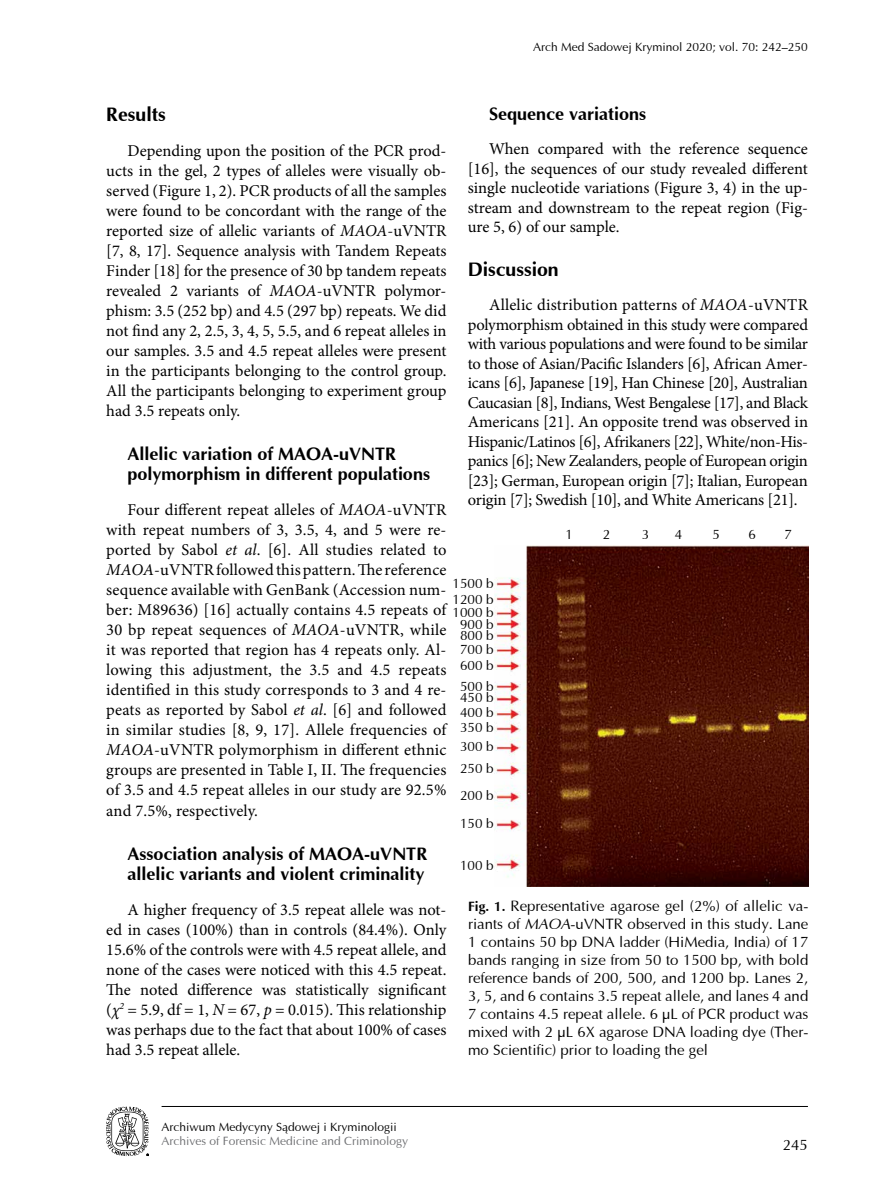
<style>
.page{position:relative;width:893px;height:1191px;background:#fff}
.page>*{position:absolute;margin:0;border:0;box-sizing:border-box;transform-origin:0 0}
.t1{font:700 19.5px "Ottawa";color:#000}
.t2{font:700 18px/20px "Ottawa";color:#000}
.t3{font:16.5px/20px "Minion Pro";color:#000;text-align:justify}
.t4{font:15px/18px "Ottawa";color:#000;text-align:justify}
.t5{font:13.5px/11.7px "Ottawa";color:#000}
.t6{font:12px "Ottawa";color:#000}
.t7{font:12px "Ottawa";color:#6d6e71}
.s1{font-style:italic}
.s2{font-weight:700;font-size:13.5px}
</style>
<div class="page">
<hr style="left:162px;top:1106px;width:646px;height:1px;background:#000">
<svg style="left:106px;top:1106px;width:43px;height:50px"></svg>
<img style="left:495px;top:545px;width:313px;height:341px">
<p class="t6" style="left:533px;top:40px;width:276px">Arch Med Sadowej Kryminol 2020; vol. 70: 242–250</p>
<p class="t1" style="left:106px;top:102px;width:61px">Results</p>
<p class="t3" style="left:106px;top:141px;width:342px;text-indent:21px">Depending upon the position of the PCR prod&shy;ucts in the gel, 2 types of alleles were visually ob&shy;served (Figure 1, 2). PCR products of all the samples were found to be concordant with the range of the reported size of allelic variants of <span class="s1">MAOA</span>-uVNTR [7, 8, 17]. Sequence analysis with Tandem Repeats Finder [18] for the presence of 30 bp tandem repeats revealed 2 variants of <span class="s1">MAOA</span>-uVNTR polymor&shy;phism: 3.5 (252 bp) and 4.5 (297 bp) repeats. We did not find any 2, 2.5, 3, 4, 5, 5.5, and 6 repeat alleles in our samples. 3.5 and 4.5 repeat alleles were present in the participants belonging to the control group.<br>All the participants belonging to experiment group had 3.5 repeats only.</p>
<p class="t2" style="left:128px;top:444px;width:304px">Allelic variation of MAOA-uVNTR polymorphism in different populations</p>
<p class="t3" style="left:106px;top:500px;width:342px;text-indent:21px">Four different repeat alleles of <span class="s1">MAOA</span>-uVNTR with repeat numbers of 3, 3.5, 4, and 5 were re&shy;ported by Sabol <span class="s1">et al</span>. [6]. All studies related to <span class="s1">MAOA</span>-uVNTR followed this pattern. The reference sequence available with GenBank (Accession num&shy;ber: M89636) [16] actually contains 4.5 repeats of 30 bp repeat sequences of <span class="s1">MAOA</span>-uVNTR, while it was reported that region has 4 repeats only. Al&shy;lowing this adjustment, the 3.5 and 4.5 repeats identified in this study corresponds to 3 and 4 re&shy;peats as reported by Sabol <span class="s1">et al</span>. [6] and followed in similar studies [8, 9, 17]. Allele frequencies of <span class="s1">MAOA</span>-uVNTR polymorphism in different ethnic groups are presented in Table I, II. The frequencies of 3.5 and 4.5 repeat alleles in our study are 92.5% and 7.5%, respectively.</p>
<p class="t2" style="left:128px;top:843px;width:301px">Association analysis of MAOA-uVNTR allelic variants and violent criminality</p>
<p class="t3" style="left:106px;top:899px;width:342px;text-indent:21px">A higher frequency of 3.5 repeat allele was not&shy;ed in cases (100%) than in controls (84.4%). Only 15.6% of the controls were with 4.5 repeat allele, and none of the cases were noticed with this 4.5 repeat.<br>The noted difference was statistically significant (<span class="s1">χ</span><sup>2</sup> = 5.9, df = 1, <span class="s1">N</span> = 67, <span class="s1">p</span> = 0.015). This relationship was perhaps due to the fact that about 100% of cases had 3.5 repeat allele.</p>
<p class="t2" style="left:489px;top:103px;width:159px">Sequence variations</p>
<p class="t3" style="left:468px;top:139px;width:342px;line-height:19.5px;text-indent:21px">When compared with the reference sequence [16], the sequences of our study revealed different single nucleotide variations (Figure 3, 4) in the up&shy;stream and downstream to the repeat region (Fig&shy;ure 5, 6) of our sample.</p>
<p class="t1" style="left:468px;top:257px;width:93px">Discussion</p>
<p class="t3" style="left:468px;top:295px;width:342px;line-height:19.5px;text-indent:21px">Allelic distribution patterns of <span class="s1">MAOA</span>-uVNTR polymorphism obtained in this study were compared with various populations and were found to be similar to those of Asian/Pacific Islanders [6], African Amer&shy;icans [6], Japanese [19], Han Chinese [20], Australian Caucasian [8], Indians, West Bengalese [17], and Black Americans [21]. An opposite trend was observed in Hispanic/Latinos [6], Afrikaners [22], White/non-His&shy;panics [6]; New Zealanders, people of European origin [23]; German, European origin [7]; Italian, European origin [7]; Swedish [10], and White Americans [21].</p>
<p class="t5" style="left:565px;top:529px;width:9px">1</p>
<p class="t5" style="left:603px;top:529px;width:9px">2</p>
<p class="t5" style="left:642px;top:529px;width:9px">3</p>
<p class="t5" style="left:675px;top:529px;width:9px">4</p>
<p class="t5" style="left:712px;top:529px;width:9px">5</p>
<p class="t5" style="left:748px;top:529px;width:9px">6</p>
<p class="t5" style="left:784px;top:529px;width:9px">7</p>
<p class="t5" style="left:452px;top:575px;width:50px;line-height:16.2px">1500 bp<br>1200 bp</p>
<p class="t5" style="left:452px;top:606px;width:50px;text-align:center">1000 bp<br>900 bp<br>800 bp</p>
<p class="t5" style="left:460px;top:641px;width:43px;line-height:16.2px">700 bp<br>600 bp</p>
<p class="t5" style="left:460px;top:680px;width:43px">500 bp<br>450 bp</p>
<p class="t5" style="left:460px;top:705px;width:43px;line-height:14.7px">400 bp<br>350 bp</p>
<p class="t5" style="left:460px;top:735px;width:43px;line-height:22.2px">300 bp<br>250 bp</p>
<p class="t5" style="left:460px;top:781px;width:43px;line-height:28.2px">200 bp<br>150 bp</p>
<p class="t5" style="left:460px;top:859px;width:43px">100 bp</p>
<p class="t4" style="left:468px;top:896px;width:342px"><span class="s2">Fig. 1.</span> Representative agarose gel (2%) of allelic va&shy;riants of <span class="s1">MAOA</span>-uVNTR observed in this study. Lane 1 contains 50 bp DNA ladder (HiMedia, India) of 17 bands ranging in size from 50 to 1500 bp, with bold reference bands of 200, 500, and 1200 bp. Lanes 2, 3, 5, and 6 contains 3.5 repeat allele, and lanes 4 and 7 contains 4.5 repeat allele. 6 μL of PCR product was mixed with 2 μL 6X agarose DNA loading dye (Ther&shy;mo Scientific) prior to loading the gel</p>
<p class="t6" style="left:162px;top:1119px;width:237px">Archiwum Medycyny Sądowej i Kryminologii</p>
<p class="t7" style="left:162px;top:1134px;width:248px">Archives of Forensic Medicine and Criminology</p>
<p class="t4" style="left:783px;top:1136px;width:27px">245</p>
</div>
